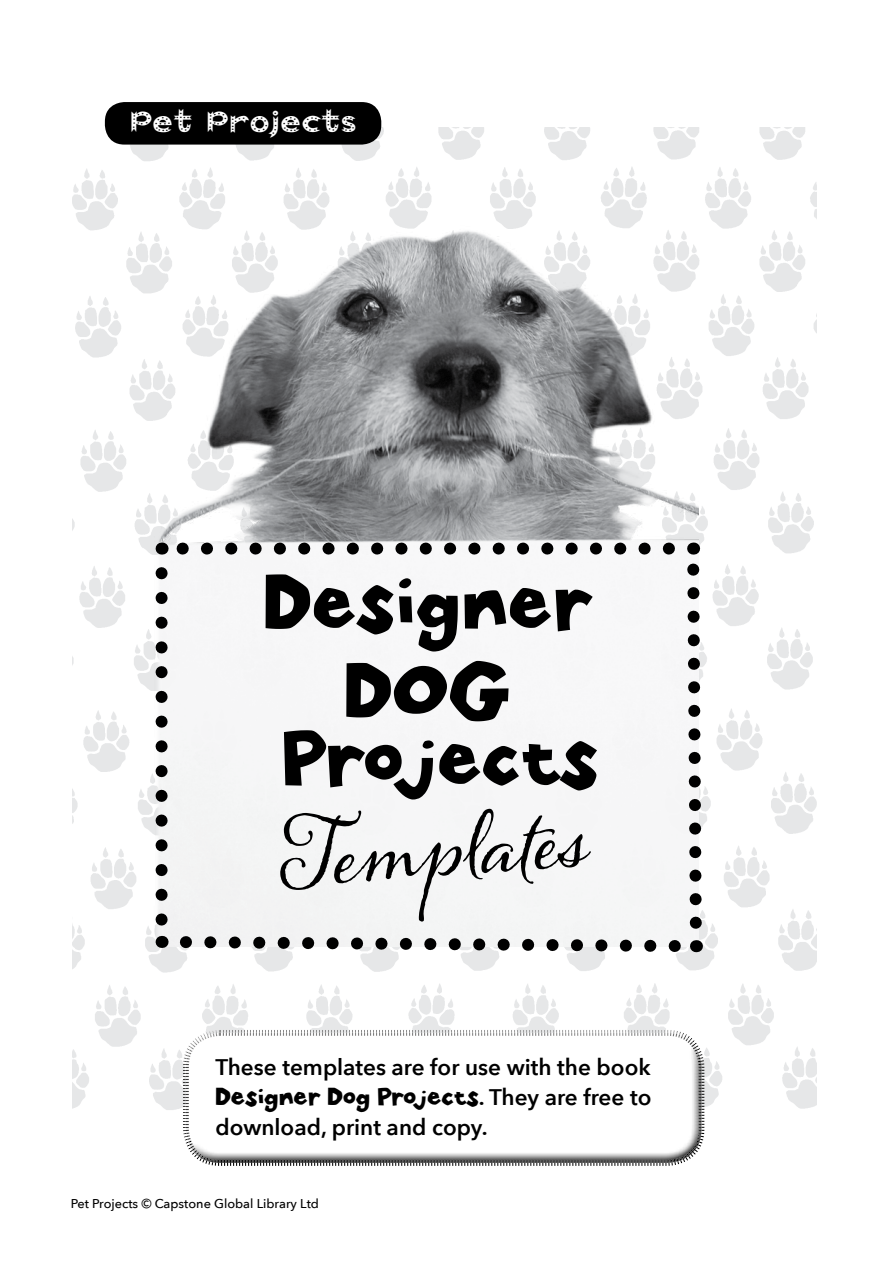
<style>
.page{position:relative;width:893px;height:1263px;background:#fff}
.page>*{position:absolute;margin:0;border:0;box-sizing:border-box;transform-origin:0 0}
.t1{font:87px "Alana PRO";color:#000}
.t2{font:75px/88.5px "Stone Hinge";color:#000;text-align:center}
.t3{font:30px "Abigail Dots";color:#fff}
.t4{font:24px "Stone Hinge";color:#000}
.t5{font:600 22.5px "Avenir Next";color:#000}
.t6{font:500 12.75px "Avenir Next";color:#000}
.s1{font-family:"Avenir Next";font-weight:600;font-size:22.5px}
</style>
<div class="page">
<img style="left:72px;top:128px;width:744px;height:982px">
<img style="left:150px;top:221px;width:548px;height:726px">
<div style="left:105px;top:102px;width:276px;height:43px;background:#000;border-radius:20px"></div>
<div style="left:172px;top:1019px;width:536px;height:136px;background:#fff;opacity:.75"></div>
<div style="left:180px;top:1040px;width:535px;height:137px;background:#000;opacity:.75"></div>
<svg style="left:156px;top:573px;width:12px;height:357px"></svg>
<svg style="left:162px;top:936px;width:1px;height:12px"></svg>
<svg style="left:174px;top:543px;width:534px;height:415px"></svg>
<svg style="left:162px;top:543px;width:1px;height:12px"></svg>
<h3 class="t3" style="left:129px;top:106px;width:229px">Pet Projects</h3>
<h2 class="t2" style="left:263px;top:559px;width:329px">Designer<br>DOG</h2>
<h2 class="t2" style="left:282px;top:715px;width:319px">Projects</h2>
<h1 class="t1" style="left:281px;top:806px;width:307px;rotate:-4deg">Templates</h1>
<p class="t5" style="left:215px;top:1048px;width:437px">These templates are for use with the book</p>
<p class="t4" style="left:215px;top:1079px;width:437px">Designer Dog Projects<span class="s1">. They are free to</span></p>
<p class="t5" style="left:215px;top:1108px;width:274px">download, print and copy.</p>
<p class="t6" style="left:71px;top:1192px;width:250px">Pet Projects © Capstone Global Library Ltd</p>
</div>
